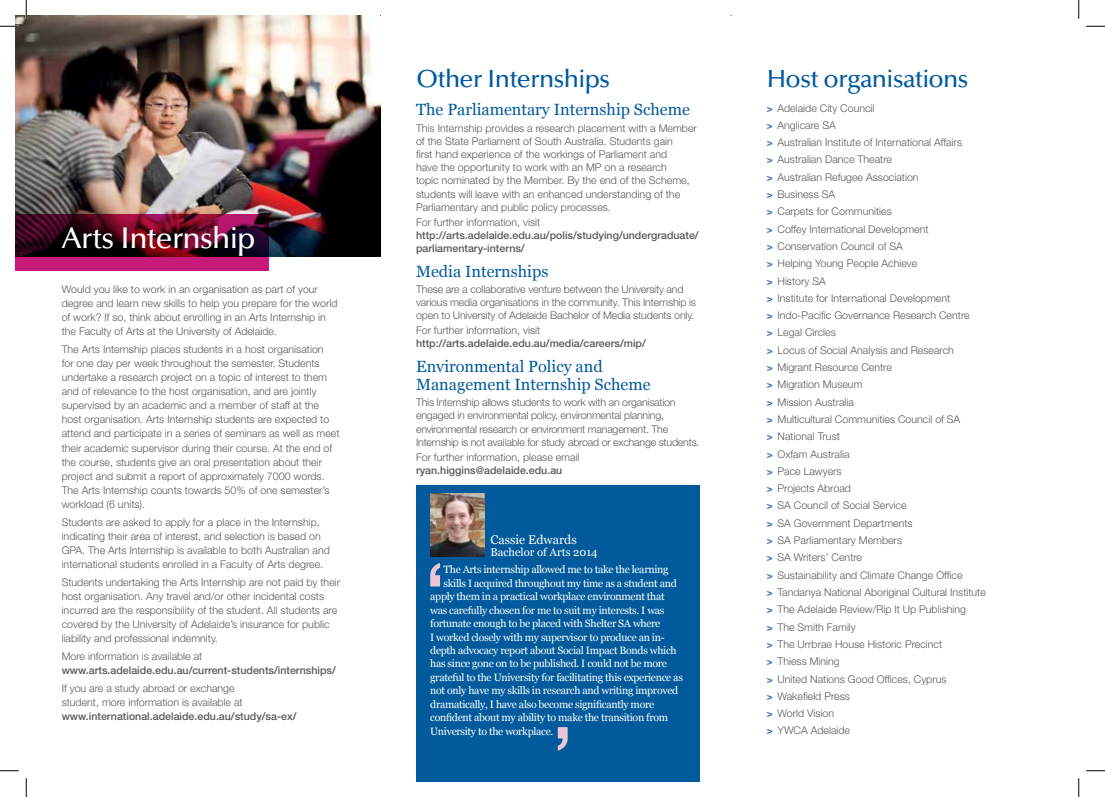
<style>
.page{position:relative;width:1105px;height:797px;background:#fff}
.page>*{position:absolute;margin:0;border:0;box-sizing:border-box;transform-origin:0 0}
.t1{font:500 30px "Optima LT Std";letter-spacing:-.03em;color:#fff}
.t2{font:500 25px "Optima LT Std";letter-spacing:-.03em;color:#005a9c}
.t3{font:16.25px/17.5px "Georgia";color:#005a9c}
.t4{font:12.5px "Georgia";color:#fff}
.t5{font:11.25px "Georgia";color:#fff}
.t6{font:300 10.62px/17.2px "Helvetica Neue LT Std";color:#58595b}
.t7{font:10.62px "Georgia";letter-spacing:-.03em;color:#fff}
.t8{font:500 10.62px/13.1px "Helvetica Neue LT Std";color:#58595b}
.t9{font:300 10.62px/13.1px "Helvetica Neue LT Std";letter-spacing:-.02em;color:#58595b}
.s1{font-weight:700;font-size:10px;color:#296eab}
</style>
<div class="page">
<div style="left:416px;top:485px;width:283px;height:296px;background:#005a9c"></div>
<img style="left:16px;top:16px;width:365px;height:241px">
<svg style="left:16px;top:214px;width:253px;height:57px;background:#620a32"></svg>
<img style="left:430px;top:493px;width:54px;height:64px">
<svg style="left:430px;top:563px;width:10px;height:23px"></svg>
<svg style="left:558px;top:727px;width:10px;height:23px"></svg>
<svg style="left:0;top:25px;width:19px;height:2px"></svg>
<svg style="left:1086px;top:25px;width:19px;height:2px"></svg>
<svg style="left:0;top:770px;width:19px;height:1px"></svg>
<svg style="left:1086px;top:770px;width:19px;height:1px"></svg>
<svg style="left:25px;top:0;width:2px;height:19px"></svg>
<svg style="left:25px;top:778px;width:2px;height:19px"></svg>
<svg style="left:1078px;top:0;width:1px;height:19px"></svg>
<svg style="left:1078px;top:778px;width:1px;height:19px"></svg>
<h1 class="t1" style="left:62px;top:221px;width:195px">Arts Internship</h1>
<p class="t6" style="left:62px;top:281px;width:277px;line-height:14.1px">Would you like to work in an organisation as part of your degree and learn new skills to help you prepare for the world of work? If so, think about enrolling in an Arts Internship in the Faculty of Arts at the University of Adelaide.</p>
<p class="t6" style="left:62px;top:341px;width:279px;line-height:14.1px">The Arts Internship places students in a host organisation<br>for one day per week throughout the semester. Students undertake a research project on a topic of interest to them and of relevance to the host organisation, and are jointly supervised by an academic and a member of staff at the host organisation. Arts Internship students are expected to attend and participate in a series of seminars as well as meet their academic supervisor during their course. At the end of the course, students give an oral presentation about their project and submit a report of approximately 7000 words.<br>The Arts Internship counts towards 50% of one semester’s workload (6 units).</p>
<p class="t6" style="left:62px;top:514px;width:270px;line-height:14.1px">Students are asked to apply for a place in the Internship, indicating their area of interest, and selection is based on GPA. The Arts Internship is available to both Australian and international students enrolled in a Faculty of Arts degree.</p>
<p class="t6" style="left:62px;top:574px;width:280px;line-height:14.1px">Students undertaking the Arts Internship are not paid by their host organisation. Any travel and/or other incidental costs incurred are the responsibility of the student. All students are covered by the University of Adelaide’s insurance for public liability and professional indemnity.</p>
<p class="t6" style="left:62px;top:647px;width:142px">More information is available at</p>
<p class="t8" style="left:62px;top:663px;width:276px">www.arts.adelaide.edu.au/current-students/internships/</p>
<p class="t6" style="left:62px;top:680px;width:183px;line-height:14.1px">If you are a study abroad or exchange student, more information is available at</p>
<p class="t8" style="left:62px;top:709px;width:236px">www.international.adelaide.edu.au/study/sa-ex/</p>
<h2 class="t2" style="left:416px;top:65px;width:196px">Other Internships</h2>
<h3 class="t3" style="left:416px;top:101px;width:275px">The Parliamentary Internship Scheme</h3>
<p class="t6" style="left:416px;top:121px;width:282px;line-height:13.1px">This Internship provides a research placement with a Member of the State Parliament of South Australia. Students gain<br>first hand experience of the workings of Parliament and<br>have the opportunity to work with an MP on a research<br>topic nominated by the Member. By the end of the Scheme, students will leave with an enhanced understanding of the Parliamentary and public policy processes.</p>
<p class="t6" style="left:416px;top:213px;width:126px">For further information, visit</p>
<p class="t8" style="left:416px;top:228px;width:284px">http://arts.adelaide.edu.au/polis/studying/undergraduate/ parliamentary-interns/</p>
<h3 class="t3" style="left:416px;top:262px;width:134px">Media Internships</h3>
<p class="t6" style="left:416px;top:282px;width:282px;line-height:13.1px">These are a collaborative venture between the University and various media organisations in the community. This Internship is open to University of Adelaide Bachelor of Media students only.</p>
<p class="t6" style="left:416px;top:322px;width:126px">For further information, visit</p>
<p class="t8" style="left:416px;top:337px;width:231px">http://arts.adelaide.edu.au/media/careers/mip/</p>
<h3 class="t3" style="left:416px;top:358px;width:236px">Environmental Policy and<br>Management Internship Scheme</h3>
<p class="t9" style="left:416px;top:396px;width:285px">This Internship allows students to work with an organisation engaged in environmental policy, environmental planning, environmental research or environment management. The Internship is not available for study abroad or exchange students.</p>
<p class="t6" style="left:416px;top:448px;width:165px">For further information, please email</p>
<p class="t8" style="left:416px;top:463px;width:148px">ryan.higgins@adelaide.edu.au</p>
<p class="t4" style="left:490px;top:532px;width:88px">Cassie Edwards</p>
<p class="t5" style="left:490px;top:545px;width:109px">Bachelor of Arts 2014</p>
<p class="t7" style="left:444px;top:563px;width:226px">The Arts internship allowed me to take the learning</p>
<p class="t7" style="left:444px;top:576px;width:235px">skills I acquired throughout my time as a student and</p>
<p class="t7" style="left:430px;top:590px;width:236px">apply them in a practical workplace environment that</p>
<p class="t7" style="left:430px;top:603px;width:236px">was carefully chosen for me to suit my interests. I was</p>
<p class="t7" style="left:430px;top:617px;width:232px">fortunate enough to be placed with Shelter SA where</p>
<p class="t7" style="left:430px;top:630px;width:236px">I worked closely with my supervisor to produce an in-</p>
<p class="t7" style="left:430px;top:644px;width:248px">depth advocacy report about Social Impact Bonds which</p>
<p class="t7" style="left:430px;top:657px;width:238px">has since gone on to be published. I could not be more</p>
<p class="t7" style="left:430px;top:670px;width:254px">grateful to the University for facilitating this experience as</p>
<p class="t7" style="left:430px;top:684px;width:250px">not only have my skills in research and writing improved</p>
<p class="t7" style="left:430px;top:697px;width:225px">dramatically, I have also become significantly more</p>
<p class="t7" style="left:430px;top:711px;width:239px">confident about my ability to make the transition from</p>
<p class="t7" style="left:430px;top:724px;width:125px">University to the workplace.</p>
<h2 class="t2" style="left:767px;top:65px;width:203px">Host organisations</h2>
<p class="t6" style="left:767px;top:99px;width:221px"><span class="s1">&gt;</span> Adelaide City Council<br><span class="s1">&gt;</span> Anglicare SA<br><span class="s1">&gt;</span> Australian Institute of International Affairs<br><span class="s1">&gt;</span> Australian Dance Theatre<br><span class="s1">&gt;</span> Australian Refugee Association<br><span class="s1">&gt;</span> Business SA<br><span class="s1">&gt;</span> Carpets for Communities<br><span class="s1">&gt;</span> Coffey International Development<br><span class="s1">&gt;</span> Conservation Council of SA<br><span class="s1">&gt;</span> Helping Young People Achieve<br><span class="s1">&gt;</span> History SA<br><span class="s1">&gt;</span> Institute for International Development<br><span class="s1">&gt;</span> Indo-Pacific Governance Research Centre<br><span class="s1">&gt;</span> Legal Circles<br><span class="s1">&gt;</span> Locus of Social Analysis and Research<br><span class="s1">&gt;</span> Migrant Resource Centre<br><span class="s1">&gt;</span> Migration Museum<br><span class="s1">&gt;</span> Mission Australia<br><span class="s1">&gt;</span> Multicultural Communities Council of SA<br><span class="s1">&gt;</span> National Trust<br><span class="s1">&gt;</span> Oxfam Australia<br><span class="s1">&gt;</span> Pace Lawyers<br><span class="s1">&gt;</span> Projects Abroad<br><span class="s1">&gt;</span> SA Council of Social Service<br><span class="s1">&gt;</span> SA Government Departments<br><span class="s1">&gt;</span> SA Parliamentary Members<br><span class="s1">&gt;</span> SA Writers’ Centre<br><span class="s1">&gt;</span> Sustainability and Climate Change Office<br><span class="s1">&gt;</span> Tandanya National Aboriginal Cultural Institute <span class="s1">&gt;</span> The Adelaide Review/Rip It Up Publishing<br><span class="s1">&gt;</span> The Smith Family<br><span class="s1">&gt;</span> The Urrbrae House Historic Precinct<br><span class="s1">&gt;</span> Thiess Mining<br><span class="s1">&gt;</span> United Nations Good Offices, Cyprus<br><span class="s1">&gt;</span> Wakefield Press<br><span class="s1">&gt;</span> World Vision<br><span class="s1">&gt;</span> YWCA Adelaide</p>
</div>
